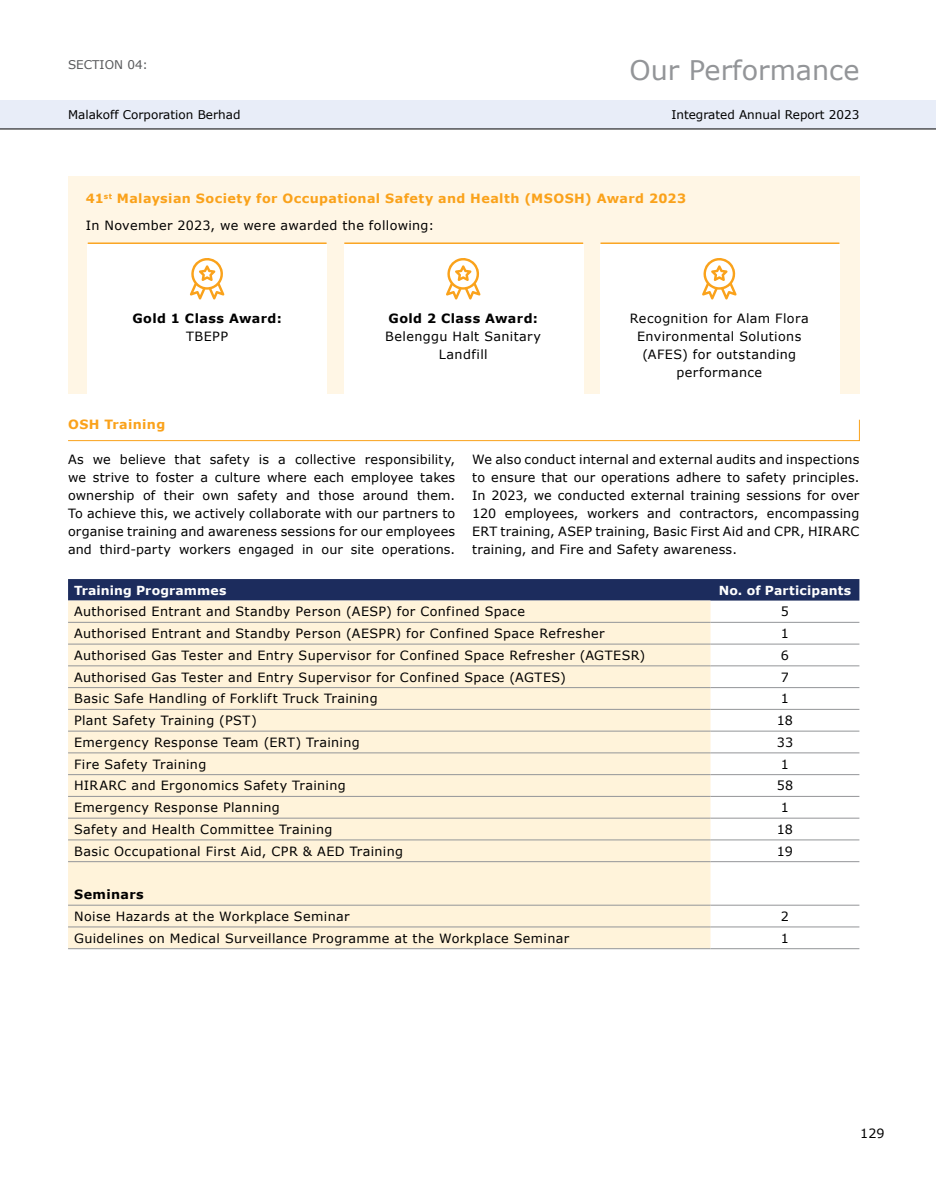
<style>
.page{position:relative;width:936px;height:1191px;background:#fff}
.page>*{position:absolute;margin:0;border:0;box-sizing:border-box;transform-origin:0 0}
.t1{font:27px "Verdana";color:#939598}
.t2{font:12.75px/18px "Verdana";letter-spacing:.03em;color:#000;text-align:justify}
.t3{font:700 12.75px "Verdana";letter-spacing:.03em;color:#faa21b}
.t4{font:700 12.75px "Verdana";letter-spacing:.03em;color:#000}
.t5{font:700 12.45px "Verdana";letter-spacing:.005em;color:#fff}
.t6{font:12px "Verdana";color:#000}
.t7{font:12px "Verdana";color:#58595b}
</style>
<div class="page">
<div style="left:0;top:100px;width:935px;height:29px;background:#e8edf8"></div>
<hr style="left:0;top:129px;width:935px;height:1px;background:#000">
<div style="left:68px;top:176px;width:791px;height:218px;background:#fff6e5"></div>
<svg style="left:68px;top:419px;width:792px;height:22px"></svg>
<div style="left:68px;top:579px;width:791px;height:21px;background:#1c2c5d"></div>
<div style="left:68px;top:600px;width:642px;height:348px;background:#fff3da"></div>
<hr style="left:68px;top:622px;width:642px;height:1px;background:#939598">
<hr style="left:710px;top:622px;width:149px;height:1px;background:#939598">
<hr style="left:68px;top:644px;width:642px;height:1px;background:#939598">
<hr style="left:710px;top:644px;width:149px;height:1px;background:#939598">
<hr style="left:68px;top:665px;width:642px;height:1px;background:#939598">
<hr style="left:710px;top:665px;width:149px;height:1px;background:#939598">
<hr style="left:68px;top:687px;width:642px;height:1px;background:#939598">
<hr style="left:710px;top:687px;width:149px;height:1px;background:#939598">
<hr style="left:68px;top:709px;width:642px;height:1px;background:#939598">
<hr style="left:710px;top:709px;width:149px;height:1px;background:#939598">
<hr style="left:68px;top:731px;width:642px;height:1px;background:#939598">
<hr style="left:710px;top:731px;width:149px;height:1px;background:#939598">
<hr style="left:68px;top:752px;width:642px;height:1px;background:#939598">
<hr style="left:710px;top:752px;width:149px;height:1px;background:#939598">
<hr style="left:68px;top:774px;width:642px;height:1px;background:#939598">
<hr style="left:710px;top:774px;width:149px;height:1px;background:#939598">
<hr style="left:68px;top:796px;width:642px;height:1px;background:#939598">
<hr style="left:710px;top:796px;width:149px;height:1px;background:#939598">
<hr style="left:68px;top:818px;width:642px;height:1px;background:#939598">
<hr style="left:710px;top:818px;width:149px;height:1px;background:#939598">
<hr style="left:68px;top:839px;width:642px;height:1px;background:#939598">
<hr style="left:710px;top:839px;width:149px;height:1px;background:#939598">
<hr style="left:68px;top:861px;width:642px;height:1px;background:#939598">
<hr style="left:710px;top:861px;width:149px;height:1px;background:#939598">
<hr style="left:68px;top:905px;width:642px;height:1px;background:#939598">
<hr style="left:710px;top:905px;width:149px;height:1px;background:#939598">
<hr style="left:68px;top:926px;width:642px;height:1px;background:#939598">
<hr style="left:710px;top:926px;width:149px;height:1px;background:#939598">
<hr style="left:68px;top:948px;width:642px;height:1px;background:#939598">
<hr style="left:710px;top:948px;width:149px;height:1px;background:#939598">
<div style="left:88px;top:242px;width:238px;height:155px;background:#fff"></div>
<div style="left:344px;top:242px;width:239px;height:155px;background:#fff"></div>
<div style="left:600px;top:242px;width:239px;height:155px;background:#fff"></div>
<hr style="left:88px;top:242px;width:238px;height:2px;background:#faa21b">
<hr style="left:344px;top:242px;width:239px;height:2px;background:#faa21b">
<hr style="left:600px;top:242px;width:239px;height:2px;background:#faa21b">
<svg style="left:190px;top:258px;width:34px;height:41px"></svg>
<svg style="left:446px;top:258px;width:34px;height:41px"></svg>
<svg style="left:702px;top:258px;width:34px;height:41px"></svg>
<p class="t7" style="left:68px;top:57px;width:81px">SECTION 04:</p>
<h1 class="t1" style="left:629px;top:53px;width:231px">Our Performance</h1>
<p class="t6" style="left:68px;top:107px;width:174px">Malakoff Corporation Berhad</p>
<p class="t6" style="left:671px;top:107px;width:189px">Integrated Annual Report 2023</p>
<p class="t3" style="left:86px;top:190px;width:601px">41<sup>st</sup> Malaysian Society for Occupational Safety and Health (MSOSH) Award 2023</p>
<p class="t2" style="left:86px;top:217px;width:350px">In November 2023, we were awarded the following:</p>
<p class="t4" style="left:132px;top:310px;width:151px">Gold 1 Class Award:</p>
<p class="t2" style="left:186px;top:327px;width:43px">TBEPP</p>
<p class="t4" style="left:388px;top:310px;width:151px">Gold 2 Class Award:</p>
<p class="t2" style="left:385px;top:327px;width:157px;text-align:center">Belenggu Halt Sanitary<br>Landfill</p>
<p class="t2" style="left:630px;top:309px;width:180px;text-align:center">Recognition for Alam Flora<br>Environmental Solutions (AFES) for outstanding performance</p>
<p class="t3" style="left:68px;top:416px;width:99px">OSH Training</p>
<p class="t2" style="left:68px;top:450px;width:388px">As we believe that safety is a collective responsibility, we strive to foster a culture where each employee takes ownership of their own safety and those around them.<br>To achieve this, we actively collaborate with our partners to organise training and awareness sessions for our employees and third-party workers engaged in our site operations.</p>
<p class="t2" style="left:472px;top:450px;width:388px">We also conduct internal and external audits and inspections to ensure that our operations adhere to safety principles.<br>In 2023, we conducted external training sessions for over 120 employees, workers and contractors, encompassing ERT training, ASEP training, Basic First Aid and CPR, HIRARC training, and Fire and Safety awareness.</p>
<p class="t5" style="left:74px;top:582px;width:154px">Training Programmes</p>
<p class="t5" style="left:718px;top:582px;width:134px">No. of Participants</p>
<p class="t2" style="left:74px;top:603px;width:452px">Authorised Entrant and Standby Person (AESP) for Confined Space</p>
<p class="t2" style="left:780px;top:603px;width:10px">5</p>
<p class="t2" style="left:74px;top:624px;width:532px">Authorised Entrant and Standby Person (AESPR) for Confined Space Refresher</p>
<p class="t2" style="left:780px;top:624px;width:10px">1</p>
<p class="t2" style="left:74px;top:646px;width:573px">Authorised Gas Tester and Entry Supervisor for Confined Space Refresher (AGTESR)</p>
<p class="t2" style="left:780px;top:646px;width:10px">6</p>
<p class="t2" style="left:74px;top:668px;width:493px">Authorised Gas Tester and Entry Supervisor for Confined Space (AGTES)</p>
<p class="t2" style="left:780px;top:668px;width:10px">7</p>
<p class="t2" style="left:74px;top:690px;width:305px">Basic Safe Handling of Forklift Truck Training</p>
<p class="t2" style="left:780px;top:690px;width:10px">1</p>
<p class="t2" style="left:74px;top:711px;width:184px">Plant Safety Training (PST)</p>
<p class="t2" style="left:776px;top:711px;width:18px">18</p>
<p class="t2" style="left:74px;top:733px;width:287px">Emergency Response Team (ERT) Training</p>
<p class="t2" style="left:776px;top:733px;width:18px">33</p>
<p class="t2" style="left:74px;top:755px;width:134px">Fire Safety Training</p>
<p class="t2" style="left:780px;top:755px;width:10px">1</p>
<p class="t2" style="left:74px;top:777px;width:273px">HIRARC and Ergonomics Safety Training</p>
<p class="t2" style="left:776px;top:777px;width:18px">58</p>
<p class="t2" style="left:74px;top:798px;width:207px">Emergency Response Planning</p>
<p class="t2" style="left:780px;top:798px;width:10px">1</p>
<p class="t2" style="left:74px;top:820px;width:260px">Safety and Health Committee Training</p>
<p class="t2" style="left:776px;top:820px;width:18px">18</p>
<p class="t2" style="left:74px;top:842px;width:330px">Basic Occupational First Aid, CPR &amp; AED Training</p>
<p class="t2" style="left:777px;top:842px;width:17px">19</p>
<p class="t4" style="left:74px;top:886px;width:71px">Seminars</p>
<p class="t2" style="left:74px;top:907px;width:277px">Noise Hazards at the Workplace Seminar</p>
<p class="t2" style="left:780px;top:907px;width:10px">2</p>
<p class="t2" style="left:74px;top:929px;width:496px">Guidelines on Medical Surveillance Programme at the Workplace Seminar</p>
<p class="t2" style="left:780px;top:929px;width:10px">1</p>
<p class="t2" style="left:860px;top:1124px;width:26px">129</p>
</div>
